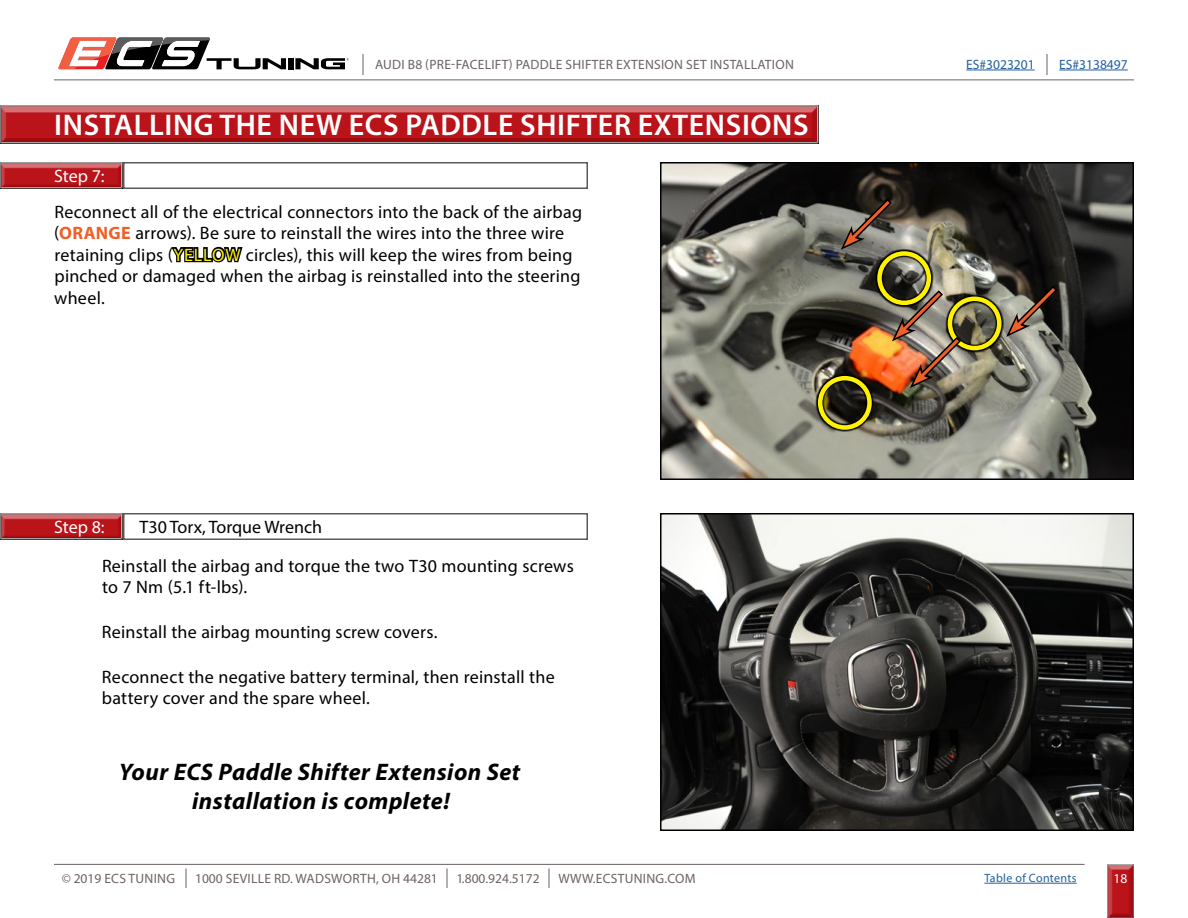
<style>
.page{position:relative;width:1188px;height:918px;background:#fff}
.page>*{position:absolute;margin:0;border:0;box-sizing:border-box;transform-origin:0 0}
.t1{font:600 30px "Myriad Pro";letter-spacing:.02em;color:#fff}
.t2{font:italic 700 24px/28.8px "Myriad Pro";letter-spacing:.02em;color:#000;text-align:center}
.t3{font:18px/21.6px "Myriad Pro";letter-spacing:.01em;color:#000}
.t4{font:18px "Myriad Pro";letter-spacing:-.005em;color:#fff}
.t5{font:13.5px "Myriad Pro";letter-spacing:.02em;color:#6c6361}
.t6{font:13.5px "Myriad Pro";color:#215e9e}
.t7{font:13.5px "Myriad Pro";color:#6c6361}
.t8{font:13.5px "Myriad Pro";color:#fff}
.t9{font:12px "Myriad Pro";letter-spacing:.025em;color:#215e9e}
.s1{font-weight:700;color:#f15f29}
.s2{color:#fff200}
</style>
<div class="page">
<div style="left:288px;top:58px;width:5px;height:11px;background:#000"></div>
<svg style="left:58px;top:38px;width:228px;height:31px"></svg>
<svg style="left:295px;top:58px;width:54px;height:11px"></svg>
<hr style="left:54px;top:80px;width:1080px;height:1px;background:#6c6361">
<svg style="left:363px;top:54px;width:1px;height:21px"></svg>
<svg style="left:1047px;top:54px;width:1px;height:21px"></svg>
<hr style="left:1059px;top:70px;width:69px;height:1px;background:#215e9e">
<hr style="left:966px;top:70px;width:69px;height:1px;background:#215e9e">
<div style="left:1101px;top:861px;width:39px;height:57px;background:#000;opacity:.75"></div>
<hr style="left:984px;top:883px;width:93px;height:1px;background:#215e9e">
<hr style="left:54px;top:864px;width:1030px;height:1px;background:#6c6361">
<svg style="left:549px;top:868px;width:1px;height:20px"></svg>
<svg style="left:186px;top:868px;width:1px;height:20px"></svg>
<svg style="left:447px;top:868px;width:1px;height:20px"></svg>
<div style="left:0;top:159px;width:129px;height:30px;background:#000;opacity:.75"></div>
<div style="left:0;top:510px;width:129px;height:30px;background:#000;opacity:.75"></div>
<svg style="left:171px;top:246px;width:72px;height:17px"></svg>
<div style="left:0;top:101px;width:827px;height:43px;background:#000;opacity:.75"></div>
<img style="left:663px;top:165px;width:468px;height:312px">
<div style="left:660px;top:162px;width:474px;height:318px;border:2px solid #000"></div>
<img style="left:663px;top:516px;width:468px;height:312px">
<div style="left:660px;top:513px;width:474px;height:318px;border:2px solid #000"></div>
<svg style="left:841px;top:192px;width:57px;height:58px;background:#5f534a"></svg>
<svg style="left:1006px;top:279px;width:58px;height:58px;background:#5d5248"></svg>
<svg style="left:967px;top:294px;width:37px;height:59px;background:#6a6846"></svg>
<div style="left:948px;top:297px;width:54px;height:53px;border:4px solid #fff200;border-radius:50%"></div>
<svg style="left:816px;top:374px;width:58px;height:58px;background:#4f4825"></svg>
<div style="left:818px;top:376px;width:54px;height:54px;border:4px solid #fff200;border-radius:50%"></div>
<svg style="left:875px;top:249px;width:58px;height:58px;background:#6a6749"></svg>
<div style="left:877px;top:251px;width:54px;height:54px;border:4px solid #fff200;border-radius:50%"></div>
<img style="left:892px;top:284px;width:75px;height:104px">
<p class="t5" style="left:375px;top:56px;width:420px">AUDI B8 (PRE-FACELIFT) PADDLE SHIFTER EXTENSION SET INSTALLATION</p>
<p class="t6" style="left:966px;top:56px;width:70px">ES#3023201</p>
<p class="t6" style="left:1059px;top:56px;width:70px">ES#3138497</p>
<h1 class="t1" style="left:54px;top:106px;width:756px">INSTALLING THE NEW ECS PADDLE SHIFTER EXTENSIONS</h1>
<p class="t4" style="left:54px;top:164px;width:52px">Step 7:</p>
<p class="t3" style="left:54px;top:200px;width:530px">Reconnect all of the electrical connectors into the back of the airbag (<span class="s1">ORANGE</span> arrows). Be sure to reinstall the wires into the three wire retaining clips (<span class="s2">YELLOW</span> circles), this will keep the wires from being pinched or damaged when the airbag is reinstalled into the steering wheel.</p>
<p class="t4" style="left:54px;top:515px;width:52px">Step 8:</p>
<p class="t3" style="left:140px;top:515px;width:184px">T30 Torx, Torque Wrench</p>
<p class="t3" style="left:102px;top:554px;width:473px">Reinstall the airbag and torque the two T30 mounting screws to 7 Nm (5.1 ft-lbs).</p>
<p class="t3" style="left:102px;top:620px;width:337px">Reinstall the airbag mounting screw covers.</p>
<p class="t3" style="left:102px;top:665px;width:454px">Reconnect the negative battery terminal, then reinstall the battery cover and the spare wheel.</p>
<h2 class="t2" style="left:119px;top:757px;width:403px">Your ECS Paddle Shifter Extension Set installation is complete!</h2>
<p class="t5" style="left:62px;top:870px;width:115px">© 2019 ECS TUNING</p>
<p class="t5" style="left:195px;top:870px;width:244px">1000 SEVILLE RD. WADSWORTH, OH 44281</p>
<p class="t7" style="left:456px;top:870px;width:85px">1.800.924.5172</p>
<p class="t5" style="left:558px;top:870px;width:139px">WWW.ECSTUNING.COM</p>
<p class="t9" style="left:984px;top:871px;width:94px">Table of Contents</p>
<p class="t8" style="left:1114px;top:870px;width:15px">18</p>
</div>
